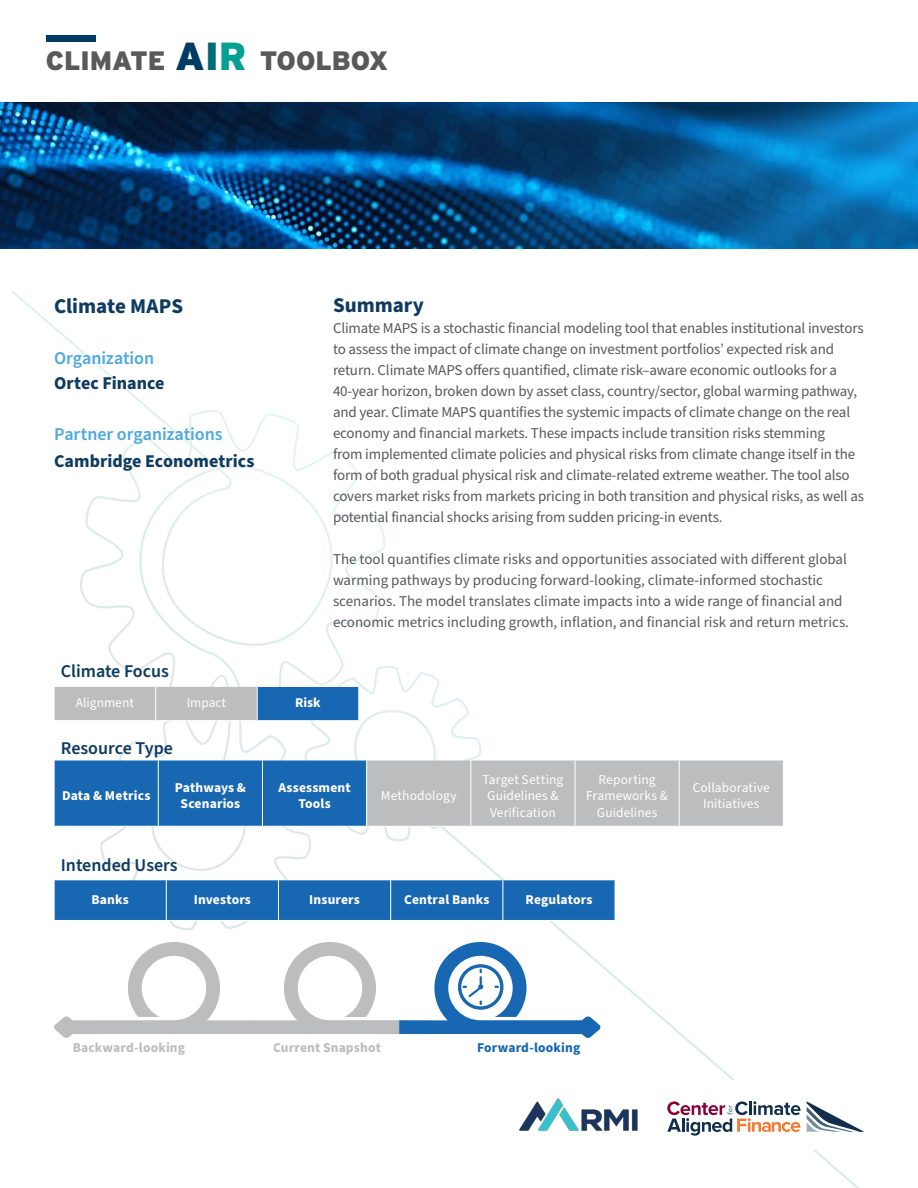
<style>
.page{position:relative;width:918px;height:1188px;background:#fff}
.page>*{position:absolute;margin:0;border:0;box-sizing:border-box;transform-origin:0 0}
.t1{font:900 26.55px "Interstate";color:#58595b}
.H3-Section_Title_1{font:700 21px "Source Sans Pro";color:#0d3b62}
.H3-Section_Title_1-2{font:700 18px/27px "Source Sans Pro";color:#0d3b62}
.t2{font:600 18px "Source Sans Pro";color:#0d3b62}
.H3-Section_Title_1-3{font:600 18px/25.5px "Source Sans Pro";letter-spacing:-.005em;color:#4da9de}
.H6-Body_Copy{font:15px/21px "Source Sans Pro";letter-spacing:-.01em;color:#58595b}
.Table_Body_Copy{font:13.5px/16.5px "Source Sans Pro";letter-spacing:.005em;color:#fff;text-align:center}
.Table_Body_Copy-2{font:700 13.5px/16.5px "Source Sans Pro";letter-spacing:.01em;color:#fff;text-align:center}
.H3-Section_Title_1-4{font:700 13.5px "Source Sans Pro";letter-spacing:.01em;color:#bbbdbf}
.H3-Section_Title_1-5{font:700 13.5px "Source Sans Pro";letter-spacing:.01em;color:#1867b3}
.s1{font-size:39.15px;color:#003b63}
.s2{font-size:39.15px;color:#016a75}
.s3{font-size:39.15px;color:#04a091}
.s4{font-weight:700;color:#0d3b62}
.s5{font-weight:600;color:#4da9de}
</style>
<div class="page">
<svg style="left:12px;top:291px;width:374px;height:639px"></svg>
<img style="left:0;top:102px;width:918px;height:147px">
<div style="left:55px;top:687px;width:202px;height:33px;background:#bbbdbf"></div>
<div style="left:257px;top:687px;width:102px;height:34px;background:#1867b3"></div>
<hr style="left:54px;top:687px;width:1px;height:33px;background:#fff">
<hr style="left:155px;top:687px;width:1px;height:33px;background:#fff">
<hr style="left:257px;top:687px;width:1px;height:33px;background:#fff">
<hr style="left:358px;top:687px;width:1px;height:33px;background:#fff">
<hr style="left:54px;top:720px;width:102px;height:1px;background:#fff">
<hr style="left:156px;top:720px;width:101px;height:1px;background:#fff">
<hr style="left:257px;top:720px;width:102px;height:1px;background:#fff">
<svg style="left:55px;top:761px;width:728px;height:65px;background:#7598ba"></svg>
<hr style="left:54px;top:761px;width:1px;height:65px;background:#fff">
<hr style="left:158px;top:761px;width:1px;height:65px;background:#fff">
<hr style="left:262px;top:761px;width:1px;height:65px;background:#fff">
<hr style="left:366px;top:761px;width:1px;height:65px;background:#fff">
<hr style="left:470px;top:761px;width:1px;height:65px;background:#fff">
<hr style="left:575px;top:761px;width:1px;height:65px;background:#fff">
<hr style="left:679px;top:761px;width:1px;height:65px;background:#fff">
<hr style="left:54px;top:826px;width:104px;height:1px;background:#fff">
<hr style="left:158px;top:826px;width:104px;height:1px;background:#fff">
<hr style="left:262px;top:826px;width:105px;height:1px;background:#fff">
<hr style="left:367px;top:826px;width:104px;height:1px;background:#fff">
<div style="left:55px;top:880px;width:560px;height:40px;background:#1867b3"></div>
<hr style="left:54px;top:880px;width:1px;height:40px;background:#fff">
<hr style="left:166px;top:880px;width:1px;height:40px;background:#fff">
<hr style="left:278px;top:880px;width:1px;height:40px;background:#fff">
<hr style="left:390px;top:880px;width:1px;height:40px;background:#fff">
<hr style="left:502px;top:880px;width:1px;height:40px;background:#fff">
<hr style="left:54px;top:920px;width:112px;height:1px;background:#fff">
<hr style="left:166px;top:920px;width:112px;height:1px;background:#fff">
<hr style="left:278px;top:920px;width:113px;height:1px;background:#fff">
<svg style="left:54px;top:942px;width:547px;height:96px"></svg>
<svg style="left:667px;top:1101px;width:134px;height:35px"></svg>
<svg style="left:807px;top:1101px;width:57px;height:31px"></svg>
<img style="left:519px;top:1098px;width:119px;height:33px">
<div style="left:46px;top:35px;width:50px;height:7px;background:#003b63"></div>
<p class="t1" style="left:46px;top:46px;width:344px">CLIMATE <span class="s1">A</span><span class="s2">I</span><span class="s3">R</span> TOOLBOX</p>
<p class="H3-Section_Title_1" style="left:54px;top:291px;width:131px">Climate MAPS</p>
<p class="H3-Section_Title_1-3" style="left:54px;top:345px;width:112px">Organization<br><span class="s4">Ortec Finance</span></p>
<p class="H3-Section_Title_1-2" style="left:54px;top:421px;width:202px"><span class="s5">Partner organizations<br></span>Cambridge Econometrics</p>
<p class="H3-Section_Title_1" style="left:333px;top:291px;width:93px">Summary</p>
<p class="H6-Body_Copy" style="left:333px;top:318px;width:533px">Climate MAPS is a stochastic financial modeling tool that enables institutional investors to assess the impact of climate change on investment portfolios’ expected risk and return. Climate MAPS offers quantified, climate risk–aware economic outlooks for a 40-year horizon, broken down by asset class, country/sector, global warming pathway, and year. Climate MAPS quantifies the systemic impacts of climate change on the real economy and financial markets. These impacts include transition risks stemming<br>from implemented climate policies and physical risks from climate change itself in the form of both gradual physical risk and climate-related extreme weather. The tool also covers market risks from markets pricing in both transition and physical risks, as well as potential financial shocks arising from sudden pricing-in events.</p>
<p class="H6-Body_Copy" style="left:333px;top:549px;width:518px">The tool quantifies climate risks and opportunities associated with different global warming pathways by producing forward-looking, climate-informed stochastic scenarios. The model translates climate impacts into a wide range of financial and economic metrics including growth, inflation, and financial risk and return metrics.</p>
<p class="t2" style="left:61px;top:659px;width:110px">Climate Focus</p>
<p class="Table_Body_Copy" style="left:76px;top:695px;width:60px">Alignment</p>
<p class="Table_Body_Copy" style="left:187px;top:695px;width:41px">Impact</p>
<p class="Table_Body_Copy-2" style="left:295px;top:695px;width:27px">Risk</p>
<p class="t2" style="left:61px;top:736px;width:114px">Resource Type</p>
<p class="Table_Body_Copy-2" style="left:62px;top:788px;width:90px">Data &amp; Metrics</p>
<p class="Table_Body_Copy-2" style="left:175px;top:779px;width:73px">Pathways &amp;<br>Scenarios</p>
<p class="Table_Body_Copy-2" style="left:278px;top:779px;width:74px">Assessment<br>Tools</p>
<p class="Table_Body_Copy" style="left:381px;top:788px;width:78px">Methodology</p>
<p class="Table_Body_Copy" style="left:483px;top:771px;width:82px">Target Setting<br>Guidelines &amp;<br>Verification</p>
<p class="Table_Body_Copy" style="left:586px;top:771px;width:84px">Reporting<br>Frameworks &amp;<br>Guidelines</p>
<p class="Table_Body_Copy" style="left:693px;top:779px;width:79px">Collaborative<br>Initiatives</p>
<p class="t2" style="left:61px;top:853px;width:118px">Intended Users</p>
<p class="Table_Body_Copy-2" style="left:92px;top:892px;width:39px">Banks</p>
<p class="Table_Body_Copy-2" style="left:194px;top:892px;width:59px">Investors</p>
<p class="Table_Body_Copy-2" style="left:309px;top:892px;width:52px">Insurers</p>
<p class="Table_Body_Copy-2" style="left:404px;top:892px;width:87px">Central Banks</p>
<p class="Table_Body_Copy-2" style="left:526px;top:892px;width:68px">Regulators</p>
<p class="H3-Section_Title_1-4" style="left:73px;top:1038px;width:114px">Backward-looking</p>
<p class="H3-Section_Title_1-4" style="left:273px;top:1038px;width:109px">Current Snapshot</p>
<p class="H3-Section_Title_1-5" style="left:477px;top:1038px;width:105px">Forward-looking</p>
</div>
